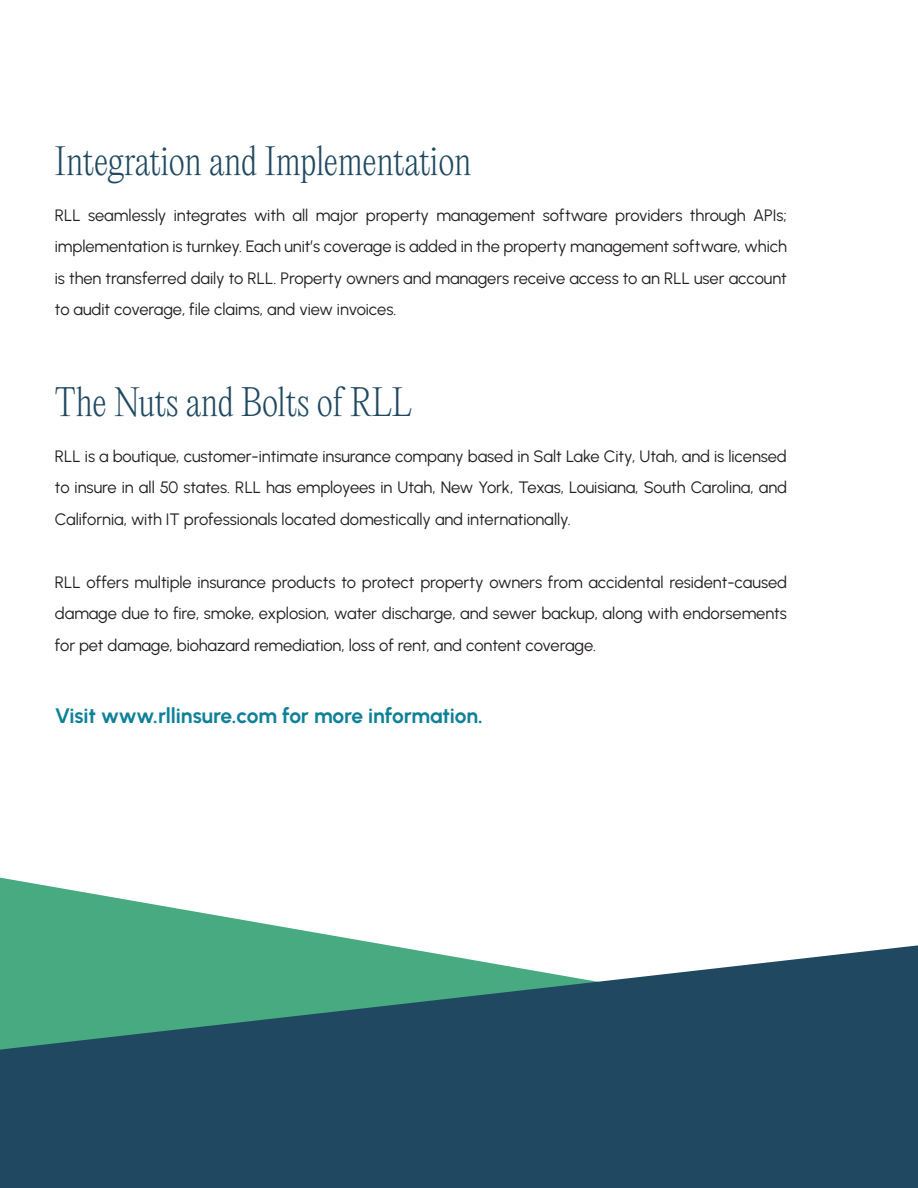
<style>
.page{position:relative;width:918px;height:1188px;background:#fff}
.page>*{position:absolute;margin:0;border:0;box-sizing:border-box;transform-origin:0 0}
.t1{font:200 36px "PP Editorial New";letter-spacing:-.01em;color:#204961}
.t2{font:700 21px "Urbanist";letter-spacing:-.01em;color:#0e8199}
.t3{font:16.5px/31.5px "Urbanist";letter-spacing:-.005em;color:#231f20;text-align:justify}
</style>
<div class="page">
<svg style="left:0;top:878px;width:386px;height:67px"></svg>
<svg style="left:0;top:945px;width:918px;height:243px;background:#30616d"></svg>
<h1 class="t1" style="left:55px;top:136px;width:418px">Integration and Implementation</h1>
<p class="t3" style="left:55px;top:199px;width:734px">RLL seamlessly integrates with all major property management software providers through APIs; implementation is turnkey. Each unit’s coverage is added in the property management software, which is then transferred daily to RLL. Property owners and managers receive access to an RLL user account to audit coverage, file claims, and view invoices.</p>
<h1 class="t1" style="left:55px;top:377px;width:359px">The Nuts and Bolts of RLL</h1>
<p class="t3" style="left:55px;top:440px;width:734px">RLL is a boutique, customer-intimate insurance company based in Salt Lake City, Utah, and is licensed to insure in all 50 states. RLL has employees in Utah, New York, Texas, Louisiana, South Carolina, and California, with IT professionals located domestically and internationally.</p>
<p class="t3" style="left:55px;top:566px;width:734px">RLL offers multiple insurance products to protect property owners from accidental resident-caused damage due to fire, smoke, explosion, water discharge, and sewer backup, along with endorsements for pet damage, biohazard remediation, loss of rent, and content coverage.</p>
<p class="t2" style="left:55px;top:702px;width:429px">Visit www.rllinsure.com for more information.</p>
</div>
